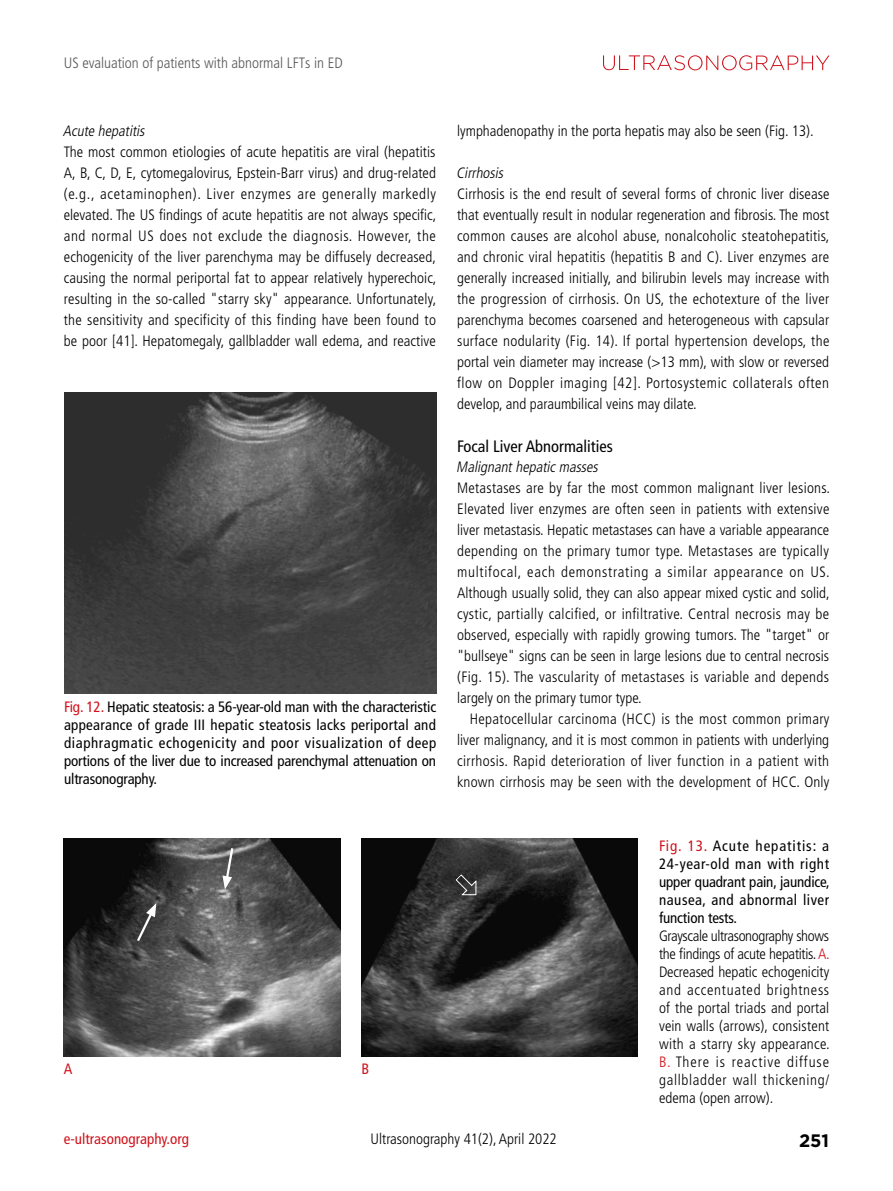
<style>
.page{position:relative;width:893px;height:1191px;background:#fff}
.page>*{position:absolute;margin:0;border:0;box-sizing:border-box;transform-origin:0 0}
.t1{font:700 18px "Gotham";color:#000}
.t2{font:condensed 16.5px "Frutiger LT Std";color:#000}
.t3{font:300 condensed 15px/21px "Frutiger LT Std";letter-spacing:.005em;color:#000;text-align:justify}
.t4{font:condensed 15px/18px "Frutiger LT Std";letter-spacing:-.01em;color:#000;text-align:justify}
.t5{font:italic 300 condensed 15px "Frutiger LT Std";color:#000}
.t6{font:300 condensed 15px "Frutiger LT Std";color:#595757}
.t7{font:condensed 15px "Frutiger LT Std";color:#d0121b}
.s1{color:#d0121b}
</style>
<div class="page">
<svg style="left:603px;top:55px;width:226px;height:15px"></svg>
<img style="left:64px;top:839px;width:276px;height:217px">
<img style="left:361px;top:839px;width:277px;height:217px">
<svg style="left:222px;top:845px;width:13px;height:44px"></svg>
<svg style="left:135px;top:903px;width:21px;height:40px"></svg>
<svg style="left:455px;top:873px;width:22px;height:22px"></svg>
<img style="left:64px;top:393px;width:372px;height:300px">
<p class="t6" style="left:64px;top:54px;width:280px">US evaluation of patients with abnormal LFTs in ED</p>
<p class="t5" style="left:63px;top:122px;width:86px">Acute hepatitis</p>
<p class="t3" style="left:64px;top:141px;width:374px">The most common etiologies of acute hepatitis are viral (hepatitis A, B, C, D, E, cytomegalovirus, Epstein-Barr virus) and drug-related (e.g., acetaminophen). Liver enzymes are generally markedly elevated. The US findings of acute hepatitis are not always specific, and normal US does not exclude the diagnosis. However, the echogenicity of the liver parenchyma may be diffusely decreased, causing the normal periportal fat to appear relatively hyperechoic, resulting in the so-called "starry sky" appearance. Unfortunately, the sensitivity and specificity of this finding have been found to be poor [41]. Hepatomegaly, gallbladder wall edema, and reactive</p>
<p class="t4" style="left:64px;top:698px;width:374px"><span class="s1">Fig. 12.</span> Hepatic steatosis: a 56-year-old man with the characteristic appearance of grade III hepatic steatosis lacks periportal and diaphragmatic echogenicity and poor visualization of deep portions of the liver due to increased parenchymal attenuation on ultrasonography.</p>
<p class="t7" style="left:64px;top:1060px;width:10px">A</p>
<p class="t7" style="left:361px;top:1060px;width:9px">B</p>
<p class="t3" style="left:457px;top:120px;width:358px">lymphadenopathy in the porta hepatis may also be seen (Fig. 13).</p>
<p class="t5" style="left:456px;top:164px;width:52px">Cirrhosis</p>
<p class="t3" style="left:457px;top:183px;width:374px">Cirrhosis is the end result of several forms of chronic liver disease that eventually result in nodular regeneration and fibrosis. The most common causes are alcohol abuse, nonalcoholic steatohepatitis, and chronic viral hepatitis (hepatitis B and C). Liver enzymes are generally increased initially, and bilirubin levels may increase with the progression of cirrhosis. On US, the echotexture of the liver parenchyma becomes coarsened and heterogeneous with capsular surface nodularity (Fig. 14). If portal hypertension develops, the portal vein diameter may increase (&gt;13 mm), with slow or reversed flow on Doppler imaging [42]. Portosystemic collaterals often develop, and paraumbilical veins may dilate.</p>
<p class="t2" style="left:457px;top:437px;width:157px">Focal Liver Abnormalities</p>
<p class="t5" style="left:456px;top:458px;width:146px">Malignanthepaticmasses</p>
<p class="t3" style="left:457px;top:477px;width:374px">Metastases are by far the most common malignant liver lesions.<br>Elevated liver enzymes are often seen in patients with extensive liver metastasis. Hepatic metastases can have a variable appearance depending on the primary tumor type. Metastases are typically multifocal, each demonstrating a similar appearance on US.<br>Although usually solid, they can also appear mixed cystic and solid, cystic, partially calcified, or infiltrative. Central necrosis may be observed, especially with rapidly growing tumors. The "target" or "bullseye" signs can be seen in large lesions due to central necrosis (Fig. 15). The vascularity of metastases is variable and depends largely on the primary tumor type.</p>
<p class="t3" style="left:457px;top:708px;width:374px;text-indent:13px">Hepatocellular carcinoma (HCC) is the most common primary liver malignancy, and it is most common in patients with underlying cirrhosis. Rapid deterioration of liver function in a patient with known cirrhosis may be seen with the development of HCC. Only</p>
<p class="t4" style="left:659px;top:837px;width:172px"><span class="s1">Fig. 13.</span> Acute hepatitis: a 24-year-old man with right upper quadrant pain, jaundice, nausea, and abnormal liver function tests.</p>
<p class="t3" style="left:659px;top:927px;width:172px;line-height:18px">Grayscale ultrasonography shows the findings of acute hepatitis. <span class="s1">A.<br></span>Decreased hepatic echogenicity and accentuated brightness of the portal triads and portal vein walls (arrows), consistent with a starry sky appearance.<br><span class="s1">B.</span> There is reactive diffuse gallbladder wall thickening/ edema (open arrow).</p>
<p class="t7" style="left:64px;top:1130px;width:127px">e-ultrasonography.org</p>
<p class="t3" style="left:371px;top:1128px;width:188px">Ultrasonography 41(2), April 2022</p>
<p class="t1" style="left:799px;top:1130px;width:32px">251</p>
</div>
